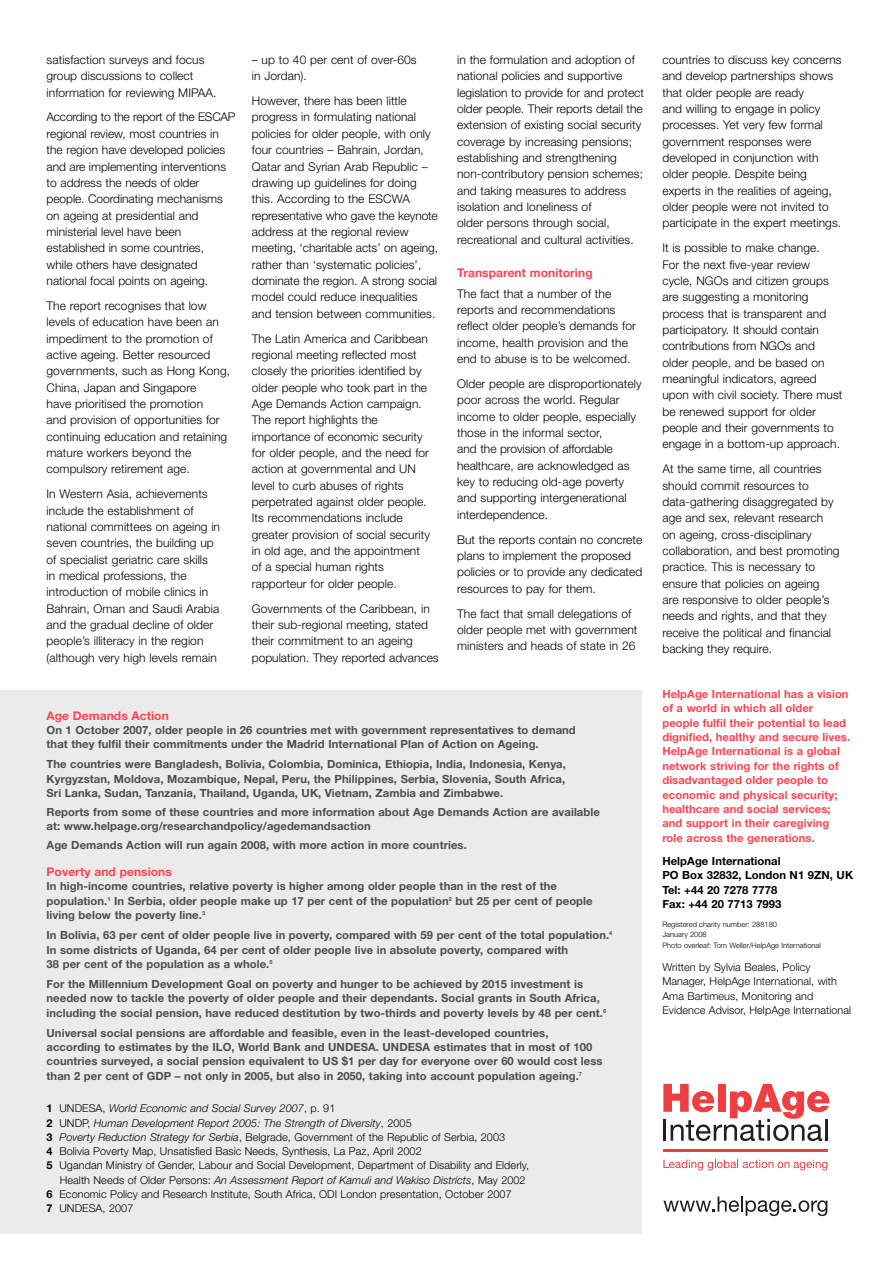
<style>
.page{position:relative;width:893px;height:1263px;background:#fff}
.page>*{position:absolute;margin:0;border:0;box-sizing:border-box;transform-origin:0 0}
.t1{font:300 12px/16.4px "Helvetica Neue";letter-spacing:.005em;color:#000}
.t2{font:700 12px "Helvetica Neue";letter-spacing:.005em;color:#ff4250}
.t3{font:700 11.25px/14.4px "Helvetica Neue";letter-spacing:.005em;color:#4d4d4d}
.t4{font:700 11.25px/14.4px "Helvetica Neue";letter-spacing:.005em;color:#ff4250}
.t5{font:700 11.25px/14.4px "Helvetica Neue";letter-spacing:.005em;color:#000}
.t6{font:300 10.8px/14.4px "Helvetica Neue";letter-spacing:.005em;color:#000}
.t7{font:italic 300 10.8px "Helvetica Neue";letter-spacing:.005em;color:#000}
.t8{font:300 7.5px/10.5px "Helvetica Neue";color:#000}
.s1{font-weight:700;font-style:normal}
.s2{font-style:normal}
.s3{font-weight:700}
.s4{font-style:italic}
</style>
<div class="page">
<hr style="left:663px;top:1149px;width:164px;height:2px;background:#ef3e42">
<svg style="left:663px;top:1084px;width:166px;height:57px"></svg>
<svg style="left:663px;top:1160px;width:164px;height:10px"></svg>
<svg style="left:663px;top:1196px;width:164px;height:20px"></svg>
<div style="left:0;top:690px;width:641px;height:543px;background:#ebebeb"></div>
<p class="t1" style="left:47px;top:53px;width:171px">satisfaction surveys and focus group discussions to collect information for reviewing MIPAA.</p>
<p class="t1" style="left:47px;top:110px;width:190px">According to the report of the ESCAP regional review, most countries in the region have developed policies and are implementing interventions to address the needs of older people. Coordinating mechanisms on ageing at presidential and ministerial level have been established in some countries,<br>while others have designated national focal points on ageing.</p>
<p class="t1" style="left:47px;top:299px;width:185px">The report recognises that low levels of education have been an impediment to the promotion of active ageing. Better resourced governments, such as Hong Kong,<br>China, Japan and Singapore<br>have prioritised the promotion<br>and provision of opportunities for continuing education and retaining mature workers beyond the compulsory retirement age.</p>
<p class="t1" style="left:47px;top:487px;width:175px">In Western Asia, achievements include the establishment of national committees on ageing in seven countries, the building up of specialist geriatric care skills<br>in medical professions, the introduction of mobile clinics in<br>Bahrain, Oman and Saudi Arabia and the gradual decline of older people’s illiteracy in the region (although very high levels remain</p>
<p class="t1" style="left:252px;top:53px;width:166px">– up to 40 per cent of over-60s in Jordan).</p>
<p class="t1" style="left:252px;top:94px;width:188px">However, there has been little progress in formulating national policies for older people, with only four countries – Bahrain, Jordan, Qatar and Syrian Arab Republic – drawing up guidelines for doing this. According to the ESCWA representative who gave the keynote address at the regional review meeting, ‘charitable acts’ on ageing, rather than ‘systematic policies’, dominate the region. A strong social model could reduce inequalities and tension between communities.</p>
<p class="t1" style="left:252px;top:331px;width:180px">The Latin America and Caribbean regional meeting reflected most closely the priorities identified by older people who took part in the<br>Age Demands Action campaign.<br>The report highlights the importance of economic security for older people, and the need for action at governmental and UN level to curb abuses of rights perpetrated against older people.<br>Its recommendations include greater provision of social security in old age, and the appointment of a special human rights rapporteur for older people.</p>
<p class="t1" style="left:252px;top:601px;width:188px">Governments of the Caribbean, in their sub-regional meeting, stated their commitment to an ageing population. They reported advances</p>
<p class="t1" style="left:457px;top:53px;width:188px">in the formulation and adoption of national policies and supportive legislation to provide for and protect older people. Their reports detail the extension of existing social security coverage by increasing pensions; establishing and strengthening non-contributory pension schemes; and taking measures to address isolation and loneliness of<br>older persons through social, recreational and cultural activities.</p>
<p class="t2" style="left:457px;top:269px;width:137px">Transparent monitoring</p>
<p class="t1" style="left:457px;top:286px;width:180px">The fact that a number of the reports and recommendations reflect older people’s demands for income, health provision and the end to abuse is to be welcomed.</p>
<p class="t1" style="left:457px;top:377px;width:186px">Older people are disproportionately poor across the world. Regular income to older people, especially those in the informal sector,<br>and the provision of affordable healthcare, are acknowledged as key to reducing old-age poverty and supporting intergenerational interdependence.</p>
<p class="t1" style="left:457px;top:532px;width:187px">But the reports contain no concrete plans to implement the proposed policies or to provide any dedicated resources to pay for them.</p>
<p class="t1" style="left:457px;top:606px;width:182px">The fact that small delegations of older people met with government ministers and heads of state in 26</p>
<p class="t2" style="left:47px;top:711px;width:124px">Age Demands Action</p>
<p class="t3" style="left:47px;top:724px;width:530px">On 1 October 2007, older people in 26 countries met with government representatives to demand that they fulfil their commitments under the Madrid International Plan of Action on Ageing.</p>
<p class="t3" style="left:47px;top:758px;width:521px;text-align:justify">The countries were Bangladesh, Bolivia, Colombia, Dominica, Ethiopia, India, Indonesia, Kenya, Kyrgyzstan, Moldova, Mozambique, Nepal, Peru, the Philippines, Serbia, Slovenia, South Africa, Sri Lanka, Sudan, Tanzania, Thailand, Uganda, UK, Vietnam, Zambia and Zimbabwe.</p>
<p class="t3" style="left:47px;top:806px;width:554px">Reports from some of these countries and more information about Age Demands Action are available at: www.helpage.org/researchandpolicy/agedemandsaction</p>
<p class="t3" style="left:47px;top:839px;width:422px">Age Demands Action will run again 2008, with more action in more countries.</p>
<p class="t2" style="left:47px;top:868px;width:127px">Poverty and pensions</p>
<p class="t3" style="left:47px;top:880px;width:547px">In high-income countries, relative poverty is higher among older people than in the rest of the population.<sup>1</sup> In Serbia, older people make up 17 per cent of the population<sup>2</sup> but 25 per cent of people living below the poverty line.<sup>3</sup></p>
<p class="t3" style="left:47px;top:929px;width:567px">In Bolivia, 63 per cent of older people live in poverty, compared with 59 per cent of the total population.<sup>4<br></sup>In some districts of Uganda, 64 per cent of older people live in absolute poverty, compared with<br>38 per cent of the population as a whole.<sup>5</sup></p>
<p class="t3" style="left:47px;top:978px;width:561px">For the Millennium Development Goal on poverty and hunger to be achieved by 2015 investment is needed now to tackle the poverty of older people and their dependants. Social grants in South Africa, including the social pension, have reduced destitution by two-thirds and poverty levels by 48 per cent.<sup>6</sup></p>
<p class="t3" style="left:47px;top:1026px;width:557px">Universal social pensions are affordable and feasible, even in the least-developed countries, according to estimates by the ILO, World Bank and UNDESA. UNDESA estimates that in most of 100 countries surveyed, a social pension equivalent to US $1 per day for everyone over 60 would cost less than 2 per cent of GDP – not only in 2005, but also in 2050, taking into account population ageing.<sup>7</sup></p>
<p class="t7" style="left:47px;top:1105px;width:290px"><span class="s1">1</span> <span class="s2">UNDESA,</span> World Economic and Social Survey 2007<span class="s2">, p. 91</span></p>
<p class="t7" style="left:47px;top:1119px;width:366px"><span class="s1">2</span> <span class="s2">UNDP,</span> Human Development Report 2005: The Strength of Diversity<span class="s2">, 2005</span></p>
<p class="t6" style="left:47px;top:1131px;width:460px"><span class="s3">3</span> <span class="s4">Poverty Reduction Strategy for Serbia</span>, Belgrade, Government of the Republic of Serbia, 2003</p>
<p class="t6" style="left:47px;top:1145px;width:376px"><span class="s3">4</span> Bolivia Poverty Map, Unsatisfied Basic Needs, Synthesis, La Paz, April 2002</p>
<p class="t6" style="left:47px;top:1159px;width:484px"><span class="s3">5</span> Ugandan Ministry of Gender, Labour and Social Development, Department of Disability and Elderly,</p>
<p class="t7" style="left:60px;top:1176px;width:467px"><span class="s2">Health Needs of Older Persons:</span> An Assessment Report of Kamuli and Wakiso Districts<span class="s2">, May 2002</span></p>
<p class="t6" style="left:47px;top:1188px;width:466px"><span class="s3">6</span> Economic Policy and Research Institute, South Africa, ODI London presentation, October 2007</p>
<p class="t6" style="left:47px;top:1202px;width:88px"><span class="s3">7</span> UNDESA, 2007</p>
<p class="t1" style="left:662px;top:53px;width:181px">countries to discuss key concerns and develop partnerships shows that older people are ready<br>and willing to engage in policy processes. Yet very few formal government responses were developed in conjunction with older people. Despite being experts in the realities of ageing, older people were not invited to participate in the expert meetings.</p>
<p class="t1" style="left:662px;top:241px;width:181px">It is possible to make change.<br>For the next five-year review cycle, NGOs and citizen groups are suggesting a monitoring process that is transparent and participatory. It should contain contributions from NGOs and older people, and be based on meaningful indicators, agreed upon with civil society. There must be renewed support for older people and their governments to engage in a bottom-up approach.</p>
<p class="t1" style="left:662px;top:462px;width:179px">At the same time, all countries should commit resources to data-gathering disaggregated by age and sex, relevant research<br>on ageing, cross-disciplinary collaboration, and best promoting practice. This is necessary to ensure that policies on ageing<br>are responsive to older people’s needs and rights, and that they receive the political and financial backing they require.</p>
<p class="t4" style="left:662px;top:688px;width:189px">HelpAge International has a vision of a world in which all older people fulfil their potential to lead dignified, healthy and secure lives.<br>HelpAge International is a global network striving for the rights of disadvantaged older people to economic and physical security; healthcare and social services; and support in their caregiving role across the generations.</p>
<p class="t5" style="left:662px;top:855px;width:192px">HelpAge International<br>PO Box 32832, London N1 9ZN, UK<br>Tel: +44 20 7278 7778<br>Fax: +44 20 7713 7993</p>
<p class="t8" style="left:662px;top:920px;width:160px">Registered charity number: 288180<br>January 2008<br>Photo overleaf: Tom Weller/HelpAge International</p>
<p class="t6" style="left:662px;top:961px;width:190px">Written by Sylvia Beales, Policy Manager, HelpAge International, with Ama Bartimeus, Monitoring and Evidence Advisor, HelpAge International</p>
</div>
